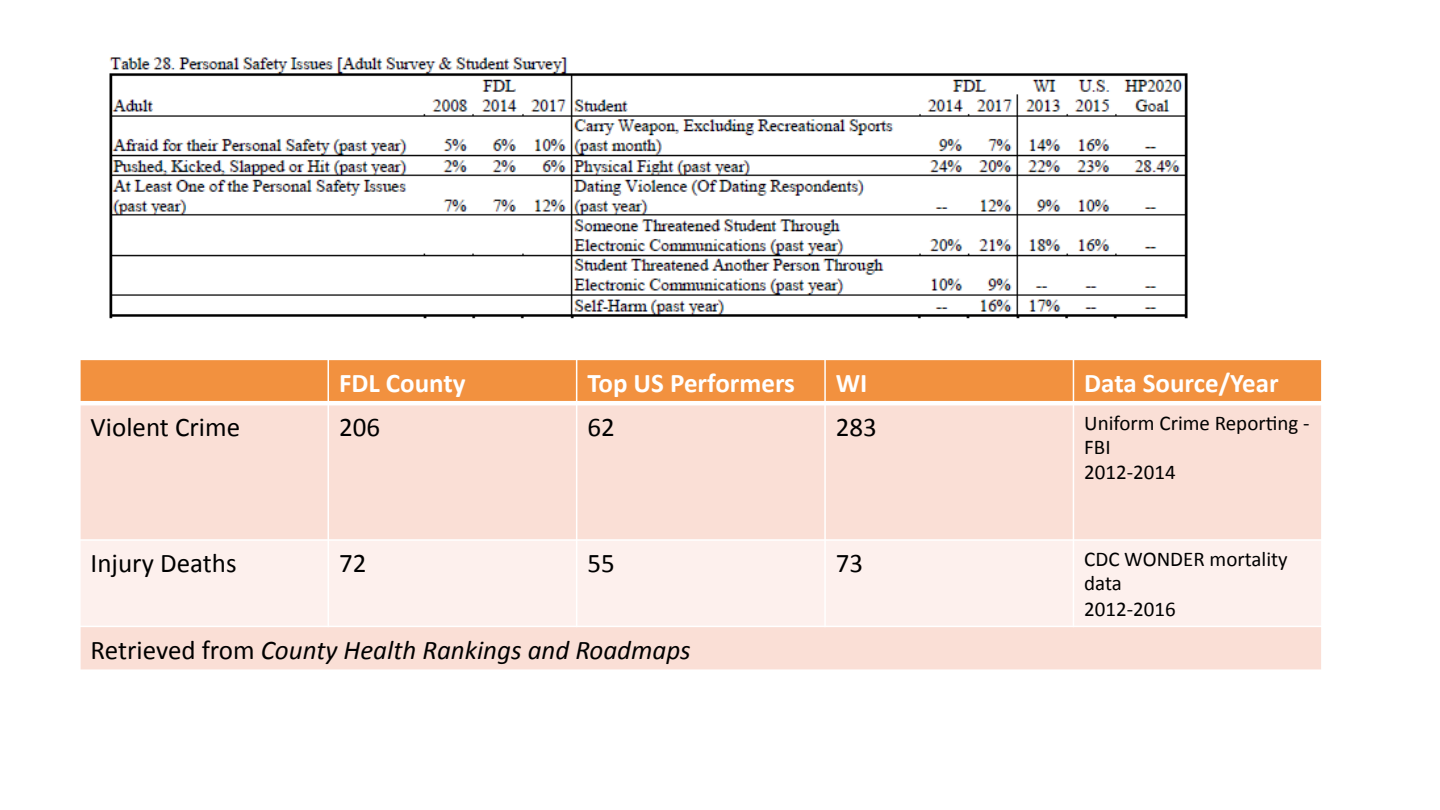
<style>
.page{position:relative;width:1440px;height:810px;background:#fff}
.page>*{position:absolute;margin:0;border:0;box-sizing:border-box;transform-origin:0 0}
.t1{font:italic 27px "Calibri";color:#000}
.t2{font:700 27px "Calibri";color:#fff}
.t3{font:27px "Calibri";color:#000}
.t4{font:21px/24.8px "Calibri";color:#000}
.s1{font-style:normal}
</style>
<div class="page">
<img style="left:109px;top:57px;width:1079px;height:262px">
<div style="left:80px;top:359px;width:248px;height:44px;background:#f2913f"></div>
<div style="left:328px;top:359px;width:249px;height:44px;background:#f2913f"></div>
<div style="left:577px;top:359px;width:248px;height:44px;background:#f2913f"></div>
<div style="left:825px;top:359px;width:248px;height:44px;background:#f2913f"></div>
<div style="left:1073px;top:359px;width:249px;height:44px;background:#f2913f"></div>
<div style="left:80px;top:403px;width:248px;height:137px;background:#fadfd6"></div>
<div style="left:328px;top:403px;width:249px;height:137px;background:#fadfd6"></div>
<div style="left:577px;top:403px;width:248px;height:137px;background:#fadfd6"></div>
<div style="left:825px;top:403px;width:248px;height:137px;background:#fadfd6"></div>
<div style="left:1073px;top:403px;width:249px;height:137px;background:#fadfd6"></div>
<div style="left:80px;top:540px;width:248px;height:86px;background:#fdf0ed"></div>
<div style="left:328px;top:540px;width:249px;height:86px;background:#fdf0ed"></div>
<div style="left:577px;top:540px;width:248px;height:86px;background:#fdf0ed"></div>
<div style="left:825px;top:540px;width:248px;height:86px;background:#fdf0ed"></div>
<div style="left:1073px;top:540px;width:249px;height:86px;background:#fdf0ed"></div>
<div style="left:80px;top:626px;width:1242px;height:44px;background:#fadfd6"></div>
<hr style="left:328px;top:359px;width:1px;height:268px;background:#fff">
<hr style="left:576px;top:359px;width:1px;height:268px;background:#fff">
<hr style="left:824px;top:359px;width:2px;height:268px;background:#fff">
<hr style="left:1073px;top:359px;width:1px;height:268px;background:#fff">
<hr style="left:79px;top:401px;width:1244px;height:4px;background:#fff">
<hr style="left:79px;top:539px;width:1244px;height:2px;background:#fff">
<hr style="left:79px;top:626px;width:1244px;height:1px;background:#fff">
<hr style="left:79px;top:359px;width:2px;height:312px;background:#fff">
<hr style="left:1321px;top:359px;width:2px;height:312px;background:#fff">
<hr style="left:79px;top:359px;width:1244px;height:1px;background:#fff">
<hr style="left:79px;top:669px;width:1244px;height:2px;background:#fff">
<p class="t2" style="left:339px;top:366px;width:128px">FDL County</p>
<p class="t2" style="left:587px;top:366px;width:209px">Top US Performers</p>
<p class="t2" style="left:836px;top:366px;width:33px">WI</p>
<p class="t2" style="left:1084px;top:366px;width:196px">Data Source/Year</p>
<p class="t3" style="left:91px;top:410px;width:151px">Violent Crime</p>
<p class="t3" style="left:339px;top:410px;width:43px">206</p>
<p class="t3" style="left:587px;top:410px;width:29px">62</p>
<p class="t3" style="left:836px;top:410px;width:43px">283</p>
<p class="t4" style="left:1084px;top:410px;width:227px">Uniform Crime ReporLng -<br>FBI<br>2012-2014</p>
<p class="t3" style="left:91px;top:547px;width:148px">Injury Deaths</p>
<p class="t3" style="left:339px;top:547px;width:29px">72</p>
<p class="t3" style="left:587px;top:547px;width:29px">55</p>
<p class="t3" style="left:836px;top:547px;width:29px">73</p>
<p class="t4" style="left:1084px;top:547px;width:205px">CDC WONDER mortality data<br>2012-2016</p>
<p class="t1" style="left:91px;top:633px;width:601px"><span class="s1">Retrieved from</span> County Health Rankings and Roadmaps</p>
</div>
